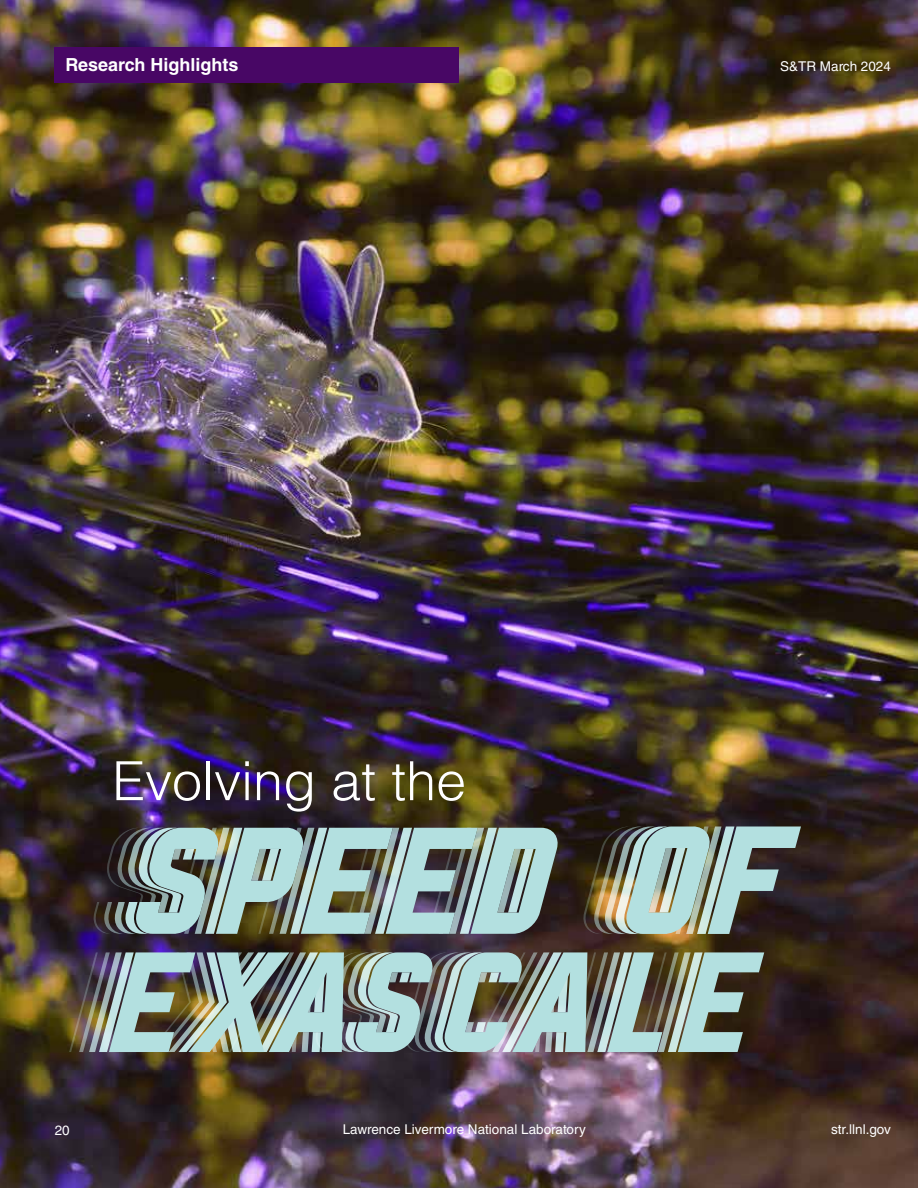
<style>
.page{position:relative;width:918px;height:1188px;background:#fff}
.page>*{position:absolute;margin:0;border:0;box-sizing:border-box;transform-origin:0 0}
.t1{font:300 54px "Helvetica LT Std";color:#fff}
.t2{font:700 18px "Helvetica LT Std";color:#fff}
.t3{font:13.5px "Helvetica LT Std";color:#fff}
</style>
<div class="page">
<img style="left:0;top:0;width:918px;height:1188px">
<div style="left:54px;top:47px;width:404px;height:36px;background:#480765"></div>
<img style="left:583px;top:827px;width:218px;height:107px">
<img style="left:69px;top:952px;width:695px;height:100px">
<svg style="left:94px;top:828px;width:466px;height:106px;background:#8ba3a0"></svg>
<h2 class="t2" style="left:66px;top:54px;width:175px">Research Highlights</h2>
<p class="t3" style="left:780px;top:59px;width:112px">S&amp;TR March 2024</p>
<h1 class="t1" style="left:112px;top:747px;width:356px">Evolving at the</h1>
<p class="t3" style="left:55px;top:1122px;width:17px">20</p>
<p class="t3" style="left:343px;top:1121px;width:245px">Lawrence Livermore National Laboratory</p>
<p class="t3" style="left:831px;top:1121px;width:61px">str.llnl.gov</p>
</div>
